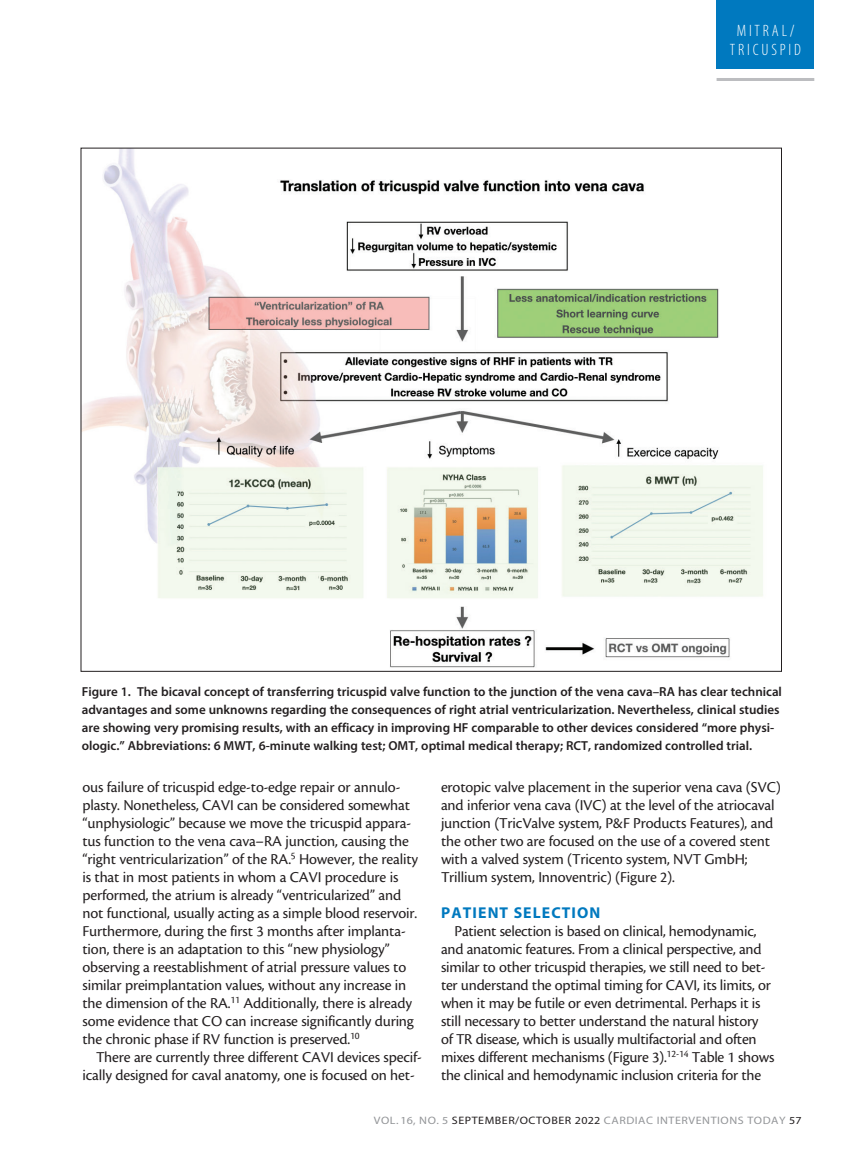
<style>
.page{position:relative;width:864px;height:1161px;background:#fff}
.page>*{position:absolute;margin:0;border:0;box-sizing:border-box;transform-origin:0 0}
.t1{font:300 condensed 16.5px/18.3px "Myriad Pro";letter-spacing:.17em;color:#fff;text-align:center}
.body{font:15.75px/18px "Cronos Pro";letter-spacing:-.01em;color:#231f20}
.subhead{font:700 15.75px "Myriad Pro";letter-spacing:.07em;color:#0079bf}
.t2{font:600 13.05px/18px "Myriad Pro";color:#231f20}
.t3{font:10.8px "Myriad Pro";letter-spacing:.045em;color:#939598;scale:1.11 1}
.s1{color:#231f20}
</style>
<div class="page">
<div style="left:717px;top:0;width:97px;height:69px;background:#0079bf"></div>
<hr style="left:717px;top:78px;width:97px;height:3px;background:#bcbdc0">
<img style="left:83px;top:150px;width:680px;height:518px">
<p class="t1" style="left:730px;top:22px;width:73px">MITRAL/<br>TRICUSPID</p>
<p class="t2" style="left:82px;top:682px;width:702px">Figure 1. The bicaval concept of transferring tricuspid valve function to the junction of the vena cava–RA has clear technical advantages and some unknowns regarding the consequences of right atrial ventricularization. Nevertheless, clinical studies are showing very promising results, with an efficacy in improving HF comparable to other devices considered “more physi&shy;ologic.” Abbreviations: 6 MWT, 6-minute walking test; OMT, optimal medical therapy; RCT, randomized controlled trial.</p>
<p class="body" style="left:82px;top:778px;width:337px">ous failure of tricuspid edge-to-edge repair or annulo&shy;plasty. Nonetheless, CAVI can be considered somewhat “unphysiologic” because we move the tricuspid appara&shy;tus function to the vena cava–RA junction, causing the “right ventricularization” of the RA.<sup>5</sup> However, the reality is that in most patients in whom a CAVI procedure is performed, the atrium is already “ventricularized” and not functional, usually acting as a simple blood reservoir.<br>Furthermore, during the first 3 months after implanta&shy;tion, there is an adaptation to this “new physiology” observing a reestablishment of atrial pressure values to similar preimplantation values, without any increase in the dimension of the RA.<sup>11</sup> Additionally, there is already some evidence that CO can increase significantly during the chronic phase if RV function is preserved.<sup>10</sup></p>
<p class="body" style="left:82px;top:1048px;width:341px;text-indent:14px">There are currently three different CAVI devices specif&shy;ically designed for caval anatomy, one is focused on het-</p>
<p class="body" style="left:441px;top:778px;width:341px">erotopic valve placement in the superior vena cava (SVC) and inferior vena cava (IVC) at the level of the atriocaval junction (TricValve system, P&amp;F Products Features), and the other two are focused on the use of a covered stent with a valved system (Tricento system, NVT GmbH; Trillium system, Innoventric) (Figure 2).</p>
<p class="subhead" style="left:441px;top:902px;width:161px">PATIENT SELECTION</p>
<p class="body" style="left:441px;top:922px;width:335px;text-indent:14px">Patient selection is based on clinical, hemodynamic, and anatomic features. From a clinical perspective, and similar to other tricuspid therapies, we still need to bet&shy;ter understand the optimal timing for CAVI, its limits, or when it may be futile or even detrimental. Perhaps it is still necessary to better understand the natural history<br>of TR disease, which is usually multifactorial and often mixes different mechanisms (Figure 3).<sup>12-14</sup> Table 1 shows the clinical and hemodynamic inclusion criteria for the</p>
<p class="t3" style="left:374px;top:1113px;width:387px">VOL. 16, NO. 5 <span class="s1">SEPTEMBER/OCTOBER 2022</span> CARDIAC INTERVENTIONS TODAY <span class="s1">57</span></p>
</div>
